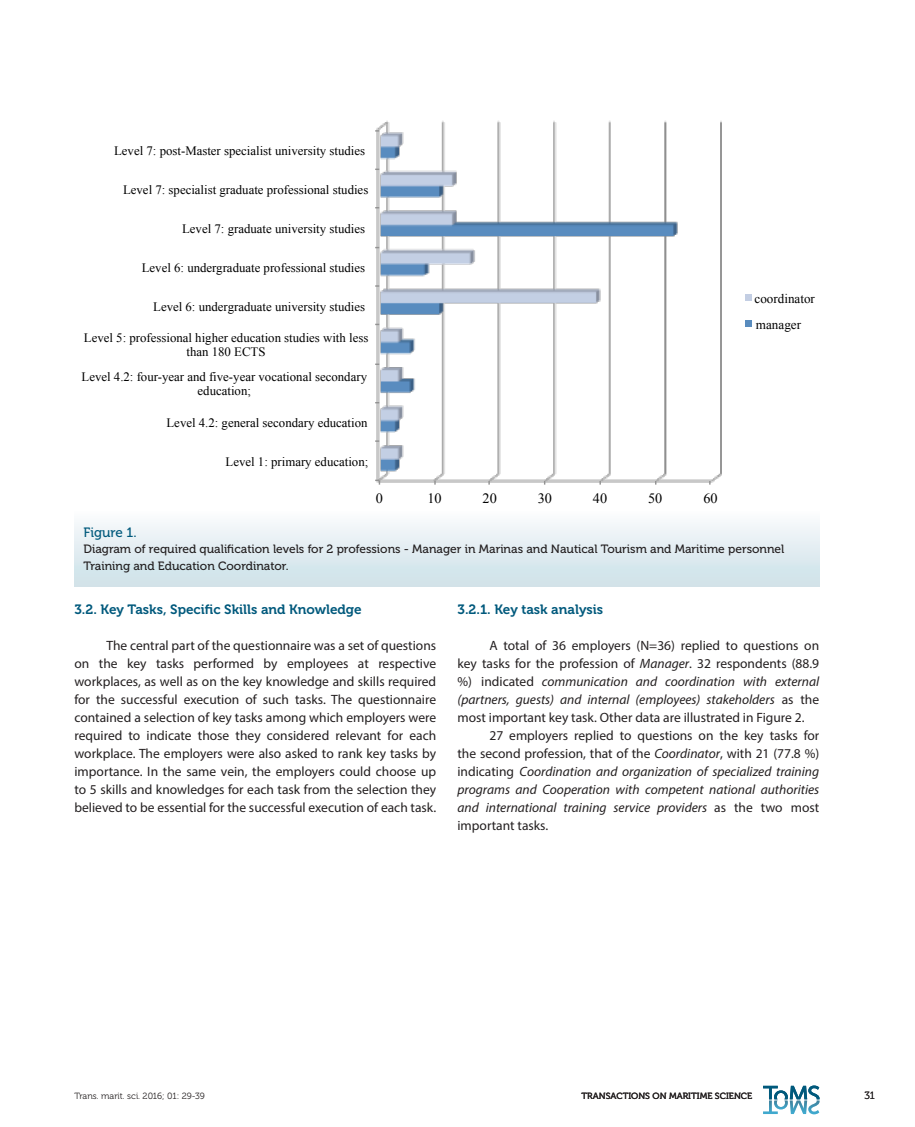
<style>
.page{position:relative;width:915px;height:1127px;background:#fff}
.page>*{position:absolute;margin:0;border:0;box-sizing:border-box;transform-origin:0 0}
.t1{font:14.25px "Times New Roman";color:#000}
.Body_text{font:13.5px/18px "Myriad Pro";color:#231f20;text-align:justify}
.Body_text-2{font:italic 13.5px/18px "Myriad Pro";color:#231f20;text-align:justify}
.podnaslov{font:13.5px "Museo 700";color:#00597c}
.Figure{font:13.5px "Museo 500";color:#00597c}
.t2{font:13.05px/25.7px "Times New Roman";color:#000}
.t3{font:12.75px/14.2px "Times New Roman";color:#000;text-align:center}
.Figure_naslov{font:12px/16.5px "Museo 500";color:#231f20}
.t4{font:10.5px "Museo 300";color:#231f20}
.t5{font:9px "Museo 300";color:#231f20}
.t6{font:9px "Museo 500";color:#231f20}
.s1{font-style:italic}
.s2{font-style:normal}
</style>
<div class="page">
<svg style="left:763px;top:1085px;width:56px;height:29px"></svg>
<div style="left:74px;top:509px;width:745px;height:78px;background:linear-gradient(to bottom,#fcfdfe,#cde1e8)"></div>
<svg style="left:375px;top:120px;width:377px;height:365px"></svg>
<p class="t3" style="left:114px;top:143px;width:252px">Level 7: post-Master specialist university studies</p>
<p class="t3" style="left:123px;top:182px;width:247px">Level 7: specialist graduate professional studies</p>
<p class="t3" style="left:182px;top:221px;width:184px">Level 7: graduate university studies</p>
<p class="t3" style="left:142px;top:260px;width:225px">Level 6: undergraduate professional studies</p>
<p class="t3" style="left:153px;top:299px;width:213px">Level 6: undergraduate university studies</p>
<p class="t3" style="left:84px;top:330px;width:286px">Level 5: professional higher education studies with less than 180 ECTS</p>
<p class="t3" style="left:81px;top:369px;width:287px">Level 4.2: four-year and five-year vocational secondary education;</p>
<p class="t3" style="left:166px;top:416px;width:202px">Level 4.2: general secondary education</p>
<p class="t3" style="left:225px;top:454px;width:144px">Level 1: primary education;</p>
<p class="t1" style="left:375px;top:489px;width:9px">0</p>
<p class="t1" style="left:427px;top:489px;width:16px">10</p>
<p class="t1" style="left:482px;top:489px;width:16px">20</p>
<p class="t1" style="left:537px;top:489px;width:16px">30</p>
<p class="t1" style="left:592px;top:489px;width:16px">40</p>
<p class="t1" style="left:648px;top:489px;width:16px">50</p>
<p class="t1" style="left:703px;top:489px;width:16px">60</p>
<p class="t2" style="left:754px;top:286px;width:62px">coordinator manager</p>
<p class="Figure" style="left:83px;top:524px;width:55px">Figure 1.</p>
<p class="Figure_naslov" style="left:83px;top:541px;width:702px">Diagram of required qualification levels for 2 professions - Manager in Marinas and Nautical Tourism and Maritime personnel<br>Training and Education Coordinator.</p>
<p class="podnaslov" style="left:74px;top:602px;width:289px">3.2. Key Tasks, Specific Skills and Knowledge</p>
<p class="Body_text" style="left:74px;top:636px;width:363px;text-indent:32px">The central part of the questionnaire was a set of questions on the key tasks performed by employees at respective workplaces, as well as on the key knowledge and skills required for the successful execution of such tasks. The questionnaire contained a selection of key tasks among which employers were required to indicate those they considered relevant for each workplace. The employers were also asked to rank key tasks by importance. In the same vein, the employers could choose up to 5 skills and knowledges for each task from the selection they believed to be essential for the successful execution of each task.</p>
<p class="podnaslov" style="left:457px;top:602px;width:147px">3.2.1. Key task analysis</p>
<p class="Body_text" style="left:457px;top:636px;width:363px;text-indent:32px">A total of 36 employers (N=36) replied to questions on key tasks for the profession of <span class="s1">Manager</span>. 32 respondents (88.9 %) indicated <span class="s1">communication and coordination with external (partners, guests) and internal (employees) stakeholders</span> as the most important key task. Other data are illustrated in Figure 2.</p>
<p class="Body_text-2" style="left:457px;top:726px;width:363px;text-indent:32px"><span class="s2">27 employers replied to questions on the key tasks for the second profession, that of the</span> Coordinator<span class="s2">, with 21 (77.8 %) indicating</span> Coordination and organization of specialized training programs and Cooperation with competent national authorities and international training service providers <span class="s2">as the two most important tasks.</span></p>
<p class="t5" style="left:74px;top:1091px;width:132px">Trans. marit. sci. 2016; 01: 29-39</p>
<p class="t6" style="left:581px;top:1091px;width:172px">TRANSACTIONS ON MARITIME SCIENCE</p>
<p class="t4" style="left:864px;top:1090px;width:12px">31</p>
</div>
